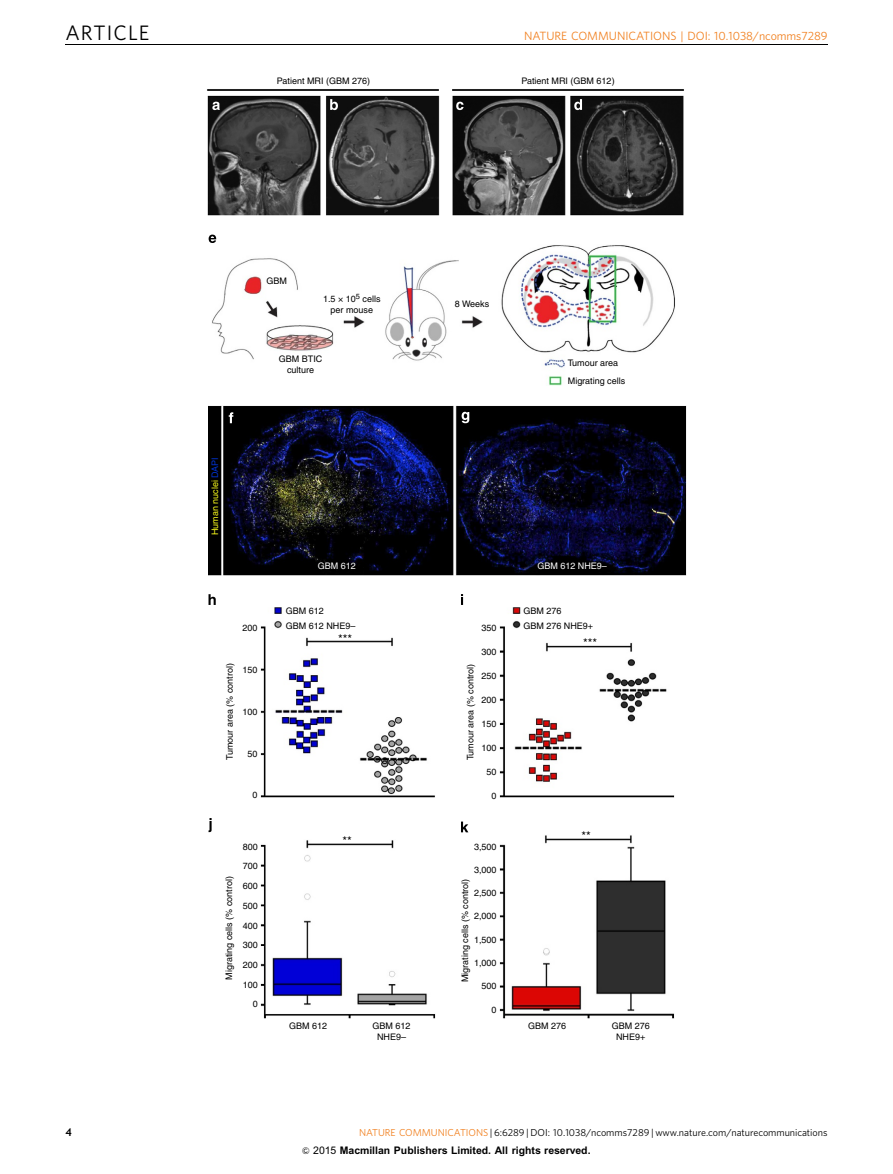
<style>
.page{position:relative;width:893px;height:1174px;background:#fff}
.page>*{position:absolute;margin:0;border:0;box-sizing:border-box;transform-origin:0 0}
.t1{font:20.85px "Adv O Tea 1 a 7398";letter-spacing:.055em;color:#000}
.t2{font:12px "Adv O Tea 1 a 7398";color:#f1801f}
.t3{font:12px "Helvetica";color:#000}
.t4{font:10.8px "Adv T Tda 6 f 6 cb 8.B";color:#000}
.t5{font:10.5px "Adv PAD35";color:#000}
.t6{font:10.05px "Adv O Tea 1 a 7398";color:#000}
.t7{font:9px/19.8px "Helvetica";color:#000;text-align:center}
.t8{font:9px "Helvetica";color:#fff}
.t9{font:9px "Helvetica";color:#f8fa1b}
.s1{color:#0032cd}
.s2{color:#f1801f}
.s3{font-family:"Adv TA42"}
.s4{font-family:"Adv PAD33"}
</style>
<div class="page">
<img style="left:212px;top:245px;width:463px;height:140px">
<img style="left:208px;top:405px;width:478px;height:170px">
<img style="left:207px;top:89px;width:477px;height:127px">
<img style="left:500px;top:607px;width:174px;height:190px">
<img style="left:261px;top:607px;width:174px;height:190px">
<img style="left:261px;top:840px;width:174px;height:178px">
<img style="left:500px;top:835px;width:174px;height:183px">
<svg style="left:212px;top:102px;width:8px;height:8px"></svg>
<svg style="left:330px;top:99px;width:8px;height:11px"></svg>
<svg style="left:456px;top:102px;width:8px;height:8px"></svg>
<svg style="left:574px;top:99px;width:8px;height:11px"></svg>
<svg style="left:209px;top:235px;width:7px;height:8px"></svg>
<svg style="left:229px;top:412px;width:4px;height:11px"></svg>
<svg style="left:462px;top:412px;width:7px;height:11px"></svg>
<svg style="left:208px;top:594px;width:8px;height:11px"></svg>
<svg style="left:461px;top:594px;width:2px;height:11px"></svg>
<svg style="left:209px;top:818px;width:3px;height:14px"></svg>
<svg style="left:461px;top:821px;width:7px;height:11px"></svg>
<hr style="left:65px;top:44px;width:763px;height:1px;background:#000">
<h1 class="t1" style="left:65px;top:25px;width:85px">ARTICLE</h1>
<h2 class="t2" style="left:524px;top:32px;width:305px">NATURE COMMUNICATIONS | DOI: 10.1038/ncomms7289</h2>
<p class="t7" style="left:277px;top:72px;width:95px">Patient MRI (GBM 276)</p>
<p class="t7" style="left:521px;top:72px;width:95px">Patient MRI (GBM 612)</p>
<p class="t7" style="left:266px;top:272px;width:22px">GBM</p>
<p class="t7" style="left:323px;top:295px;width:59px;line-height:10.8px">1.5 × 10<sup>5</sup> cells per mouse</p>
<p class="t7" style="left:279px;top:354px;width:45px;line-height:10.8px">GBM BTIC culture</p>
<p class="t7" style="left:455px;top:295px;width:36px">8 Weeks</p>
<p class="t7" style="left:568px;top:355px;width:59px;line-height:17.4px;text-align:left">Tumour area<br>Migrating cells</p>
<p class="t9" style="left:212px;top:535px;width:80px;rotate:-90deg">Human nuclei <span class="s1">DAPI</span></p>
<p class="t7" style="left:242px;top:618px;width:17px">200</p>
<p class="t7" style="left:221px;top:759px;width:98px;rotate:-90deg">Tumour area (% control)</p>
<p class="t7" style="left:242px;top:660px;width:17px">150</p>
<p class="t7" style="left:242px;top:702px;width:17px">100</p>
<p class="t7" style="left:247px;top:744px;width:12px">50</p>
<p class="t7" style="left:252px;top:786px;width:7px">0</p>
<p class="t8" style="left:318px;top:562px;width:40px">GBM 612</p>
<p class="t8" style="left:537px;top:562px;width:71px">GBM 612 NHE9–</p>
<p class="t7" style="left:286px;top:604px;width:71px;line-height:14.7px;text-align:left">GBM 612<br>GBM 612 NHE9–</p>
<p class="t7" style="left:523px;top:604px;width:71px;line-height:14.9px;text-align:left">GBM 276<br>GBM 276 NHE9+</p>
<p class="t7" style="left:482px;top:618px;width:17px">350</p>
<h2 class="t3" style="left:338px;top:634px;width:16px">***</h2>
<h2 class="t3" style="left:343px;top:836px;width:11px">**</h2>
<p class="t7" style="left:482px;top:642px;width:17px">300</p>
<p class="t7" style="left:461px;top:760px;width:98px;rotate:-90deg">Tumour area (% control)</p>
<p class="t7" style="left:482px;top:666px;width:17px">250</p>
<p class="t7" style="left:482px;top:690px;width:17px">200</p>
<p class="t7" style="left:482px;top:714px;width:17px">150</p>
<p class="t7" style="left:482px;top:738px;width:17px">100</p>
<p class="t7" style="left:487px;top:762px;width:12px">50</p>
<p class="t7" style="left:492px;top:786px;width:7px">0</p>
<h2 class="t3" style="left:583px;top:638px;width:16px">***</h2>
<h2 class="t3" style="left:581px;top:831px;width:11px">**</h2>
<p class="t7" style="left:243px;top:837px;width:17px">800</p>
<p class="t7" style="left:474px;top:837px;width:24px">3,500</p>
<p class="t7" style="left:243px;top:857px;width:17px;text-align:right">700<br>600<br>500<br>400<br>300<br>200<br>100<br>0</p>
<p class="t7" style="left:474px;top:860px;width:24px">3,000</p>
<p class="t7" style="left:220px;top:979px;width:105px;rotate:-90deg">Migrating cells (% control)</p>
<p class="t7" style="left:456px;top:982px;width:105px;rotate:-90deg">Migrating cells (% control)</p>
<p class="t7" style="left:474px;top:884px;width:24px">2,500</p>
<p class="t7" style="left:474px;top:930px;width:24px">1,500</p>
<p class="t7" style="left:482px;top:977px;width:17px">500</p>
<p class="t7" style="left:492px;top:1000px;width:7px">0</p>
<p class="t7" style="left:474px;top:907px;width:24px">2,000</p>
<p class="t7" style="left:474px;top:953px;width:24px">1,000</p>
<p class="t7" style="left:289px;top:1016px;width:40px">GBM 612</p>
<p class="t7" style="left:373px;top:1021px;width:40px;line-height:10.8px">GBM 612<br>NHE9–</p>
<p class="t7" style="left:528px;top:1016px;width:40px">GBM 276</p>
<p class="t7" style="left:612px;top:1021px;width:40px;line-height:10.8px">GBM 276<br>NHE9+</p>
<p class="t4" style="left:65px;top:1128px;width:8px">4</p>
<p class="t6" style="left:359px;top:1128px;width:470px"><span class="s2">NATURE COMMUNICATIONS</span> | 6:6289 | DOI: 10.1038/ncomms7289 | www.nature.com/naturecommunications</p>
<p class="t5" style="left:302px;top:1146px;width:290px"><span class="s3">&amp;</span> <span class="s4">2015</span> Macmillan Publishers Limited. All rights reserved.</p>
</div>
